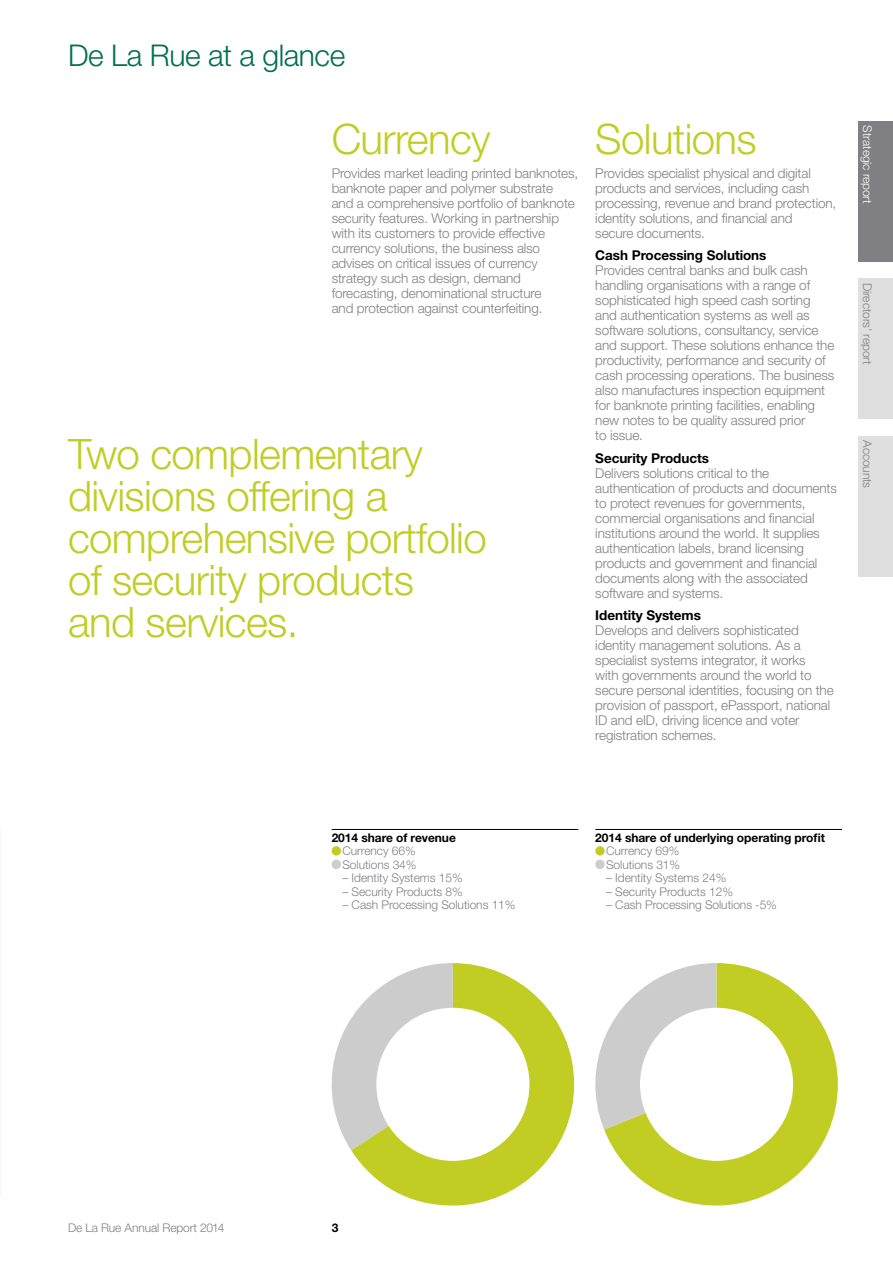
<style>
.page{position:relative;width:893px;height:1263px;background:#fff}
.page>*{position:absolute;margin:0;border:0;box-sizing:border-box;transform-origin:0 0}
.t1{font:300 42px/42px "Helvetica Neue";letter-spacing:-.015em;color:#c1cd23}
.t2{font:300 30px "Helvetica Neue";letter-spacing:-.015em;color:#006f51}
.t3{font:300 13.5px/15px "Helvetica Neue";letter-spacing:-.01em;color:#807f83}
.t4{font:700 13.5px "Helvetica Neue";letter-spacing:-.005em;color:#000}
.t5{font:300 12px/13.5px "Helvetica Neue";letter-spacing:-.005em;color:#807f83}
.t6{font:700 12px "Helvetica Neue";letter-spacing:-.005em;color:#000}
.t7{font:300 12px "Helvetica Neue";letter-spacing:-.01em;color:#fff}
</style>
<div class="page">
<div style="left:859px;top:121px;width:34px;height:140px;background:#807f83"></div>
<div style="left:859px;top:279px;width:34px;height:140px;background:#dfdfe0"></div>
<div style="left:859px;top:436px;width:34px;height:140px;background:#dfdfe0"></div>
<hr style="left:332px;top:829px;width:246px;height:1px;background:#000">
<div style="left:332px;top:846px;width:9px;height:9px;background:#c1cd23;border-radius:50%"></div>
<div style="left:332px;top:860px;width:9px;height:9px;background:#cccccd;border-radius:50%"></div>
<svg style="left:332px;top:1019px;width:19px;height:131px"></svg>
<svg style="left:351px;top:963px;width:223px;height:242px"></svg>
<div style="left:376px;top:1008px;width:153px;height:153px;background:#fff;border-radius:50%"></div>
<hr style="left:595px;top:829px;width:247px;height:1px;background:#000">
<div style="left:595px;top:846px;width:10px;height:9px;background:#c1cd23;border-radius:50%"></div>
<div style="left:595px;top:860px;width:10px;height:9px;background:#cccccd;border-radius:50%"></div>
<svg style="left:595px;top:1040px;width:9px;height:89px"></svg>
<svg style="left:604px;top:963px;width:234px;height:242px"></svg>
<div style="left:640px;top:1008px;width:153px;height:153px;background:#fff;border-radius:50%"></div>
<h2 class="t2" style="left:68px;top:37px;width:279px">De La Rue at a glance</h2>
<h1 class="t1" style="left:332px;top:117px;width:161px">Currency</h1>
<p class="t3" style="left:332px;top:165px;width:248px">Provides market leading printed banknotes, banknote paper and polymer substrate<br>and a comprehensive portfolio of banknote security features. Working in partnership with its customers to provide effective currency solutions, the business also advises on critical issues of currency strategy such as design, demand forecasting, denominational structure<br>and protection against counterfeiting.</p>
<h1 class="t1" style="left:68px;top:432px;width:420px">Two complementary divisions offering a comprehensive portfolio of security products and services.</h1>
<h1 class="t1" style="left:595px;top:117px;width:163px">Solutions</h1>
<p class="t3" style="left:595px;top:165px;width:242px">Provides specialist physical and digital products and services, including cash processing, revenue and brand protection, identity solutions, and financial and<br>secure documents.</p>
<p class="t4" style="left:595px;top:247px;width:173px">Cash Processing Solutions</p>
<p class="t3" style="left:595px;top:263px;width:241px">Provides central banks and bulk cash handling organisations with a range of sophisticated high speed cash sorting and authentication systems as well as software solutions, consultancy, service and support. These solutions enhance the productivity, performance and security of cash processing operations. The business also manufactures inspection equipment for banknote printing facilities, enabling new notes to be quality assured prior<br>to issue.</p>
<p class="t4" style="left:595px;top:450px;width:115px">Security Products</p>
<p class="t3" style="left:595px;top:465px;width:243px">Delivers solutions critical to the authentication of products and documents to protect revenues for governments, commercial organisations and financial institutions around the world. It supplies authentication labels, brand licensing products and government and financial documents along with the associated software and systems.</p>
<p class="t4" style="left:595px;top:607px;width:107px">Identity Systems</p>
<p class="t3" style="left:595px;top:623px;width:240px">Develops and delivers sophisticated identity management solutions. As a specialist systems integrator, it works<br>with governments around the world to secure personal identities, focusing on the provision of passport, ePassport, national ID and eID, driving licence and voter registration schemes.</p>
<p class="t7" style="left:875px;top:125px;width:80px;rotate:90deg">Strategic report</p>
<p class="t5" style="left:874px;top:283px;width:83px;rotate:90deg">Directors’ report</p>
<p class="t5" style="left:874px;top:440px;width:50px;rotate:90deg">Accounts</p>
<p class="t6" style="left:332px;top:830px;width:126px">2014 share of revenue</p>
<p class="t5" style="left:342px;top:844px;width:76px">Currency 66%<br>Solutions 34%</p>
<p class="t5" style="left:342px;top:871px;width:122px">– Identity Systems 15%</p>
<p class="t5" style="left:342px;top:884px;width:122px">– Security Products 8%</p>
<p class="t5" style="left:342px;top:898px;width:175px">– Cash Processing Solutions 11%</p>
<p class="t6" style="left:595px;top:830px;width:231px">2014 share of underlying operating profit</p>
<p class="t5" style="left:606px;top:844px;width:76px">Currency 69%<br>Solutions 31%</p>
<p class="t5" style="left:606px;top:871px;width:122px">– Identity Systems 24%</p>
<p class="t5" style="left:606px;top:884px;width:128px">– Security Products 12%</p>
<p class="t5" style="left:606px;top:898px;width:172px">– Cash Processing Solutions -5%</p>
<p class="t5" style="left:68px;top:1221px;width:158px">De La Rue Annual Report 2014</p>
<p class="t6" style="left:332px;top:1220px;width:8px">3</p>
</div>
